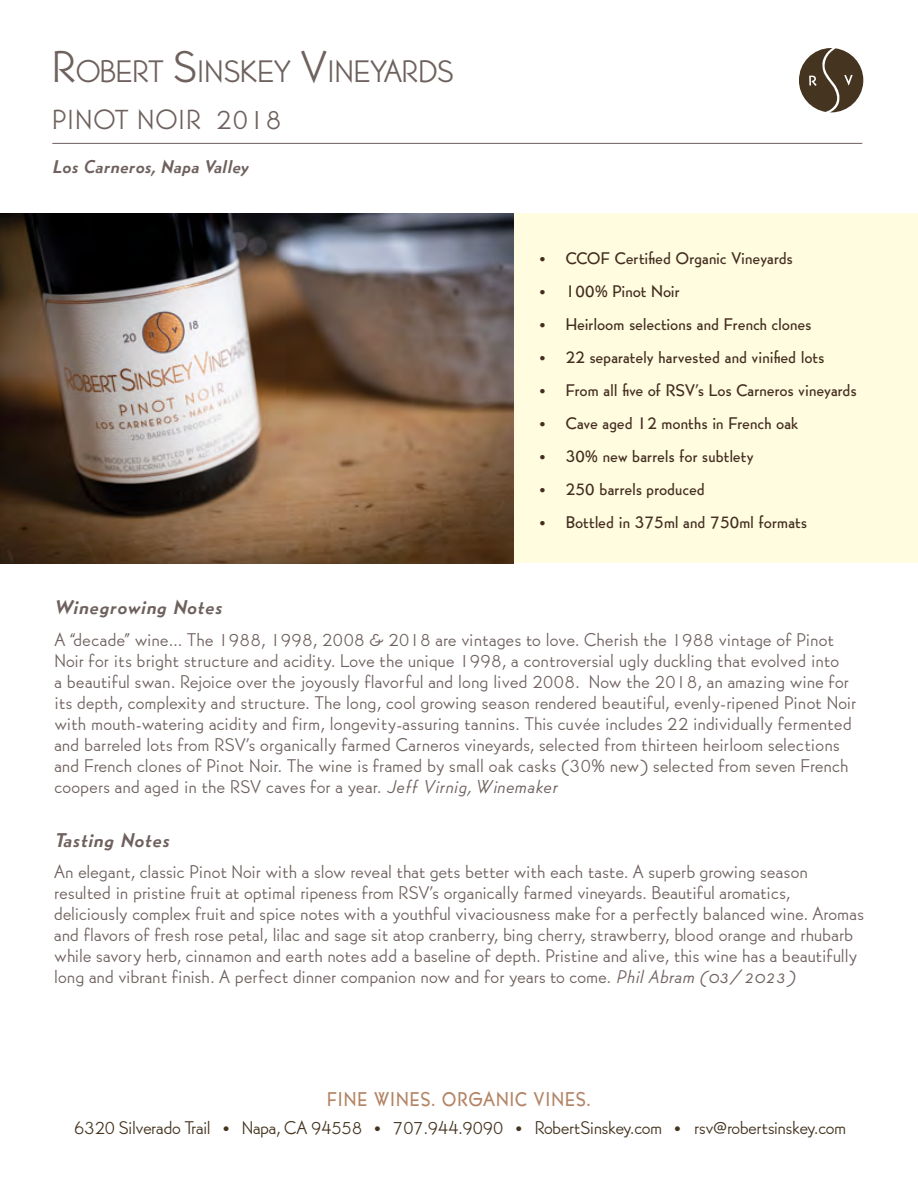
<style>
.page{position:relative;width:918px;height:1188px;background:#fff}
.page>*{position:absolute;margin:0;border:0;box-sizing:border-box;transform-origin:0 0}
.t1{font:30.45px "Bernhard Gothic SGOT Std";color:#6e615e}
.t2{font:27px "Bernhard Gothic SGOT Std";letter-spacing:.045em;color:#6e615e}
.t3{font:italic 800 19.5px "Bernhard Gothic SGOT Std";letter-spacing:.025em;color:#6e615e}
.t4{font:500 19.5px "Bernhard Gothic SGOT Std";letter-spacing:.07em;color:#b38465;scale:.9 1}
.t5{font:18px/21px "Bernhard Gothic SGOT Std";letter-spacing:.01em;color:#6e615e}
.t6{font:18px "Bernhard Gothic SGOT Std";letter-spacing:-.01em;color:#443420}
.t7{font:italic 800 18px "Bernhard Gothic SGOT Std";letter-spacing:.015em;color:#6e615e}
.t8{font:500 16.5px "Bernhard Gothic SGOT Std";letter-spacing:.02em;color:#432d20}
.s1{font-size:43.5px}
.s2{font-style:italic}
.s3{font-weight:500}
</style>
<div class="page">
<div style="left:506px;top:214px;width:412px;height:349px;background:#fffcdf"></div>
<img style="left:0;top:214px;width:513px;height:349px">
<svg style="left:799px;top:48px;width:64px;height:64px"></svg>
<hr style="left:52px;top:143px;width:810px;height:1px;background:#6e615e">
<h1 class="t1" style="left:52px;top:52px;width:401px"><span class="s1">R</span>OBERT <span class="s1">S</span>INSKEY <span class="s1">V</span>INEYARDS</h1>
<h2 class="t2" style="left:52px;top:103px;width:230px">PINOT NOIR 2018</h2>
<p class="t7" style="left:52px;top:155px;width:197px">Los Carneros, Napa Valley</p>
<p class="t8" style="left:539px;top:247px;width:255px">• CCOF Certified Organic Vineyards</p>
<p class="t8" style="left:539px;top:280px;width:142px">• 100% Pinot Noir</p>
<p class="t8" style="left:539px;top:313px;width:274px">• Heirloom selections and French clones</p>
<p class="t8" style="left:539px;top:346px;width:287px">• 22 separately harvested and vinified lots</p>
<p class="t8" style="left:539px;top:379px;width:319px">• From all five of RSV’s Los Carneros vineyards</p>
<p class="t8" style="left:539px;top:412px;width:261px">• Cave aged 12 months in French oak</p>
<p class="t8" style="left:539px;top:445px;width:216px">• 30% new barrels for subtlety</p>
<p class="t8" style="left:539px;top:478px;width:168px">• 250 barrels produced</p>
<p class="t8" style="left:539px;top:511px;width:270px">• Bottled in 375ml and 750ml formats</p>
<p class="t3" style="left:54px;top:595px;width:169px">Winegrowing Notes</p>
<p class="t5" style="left:54px;top:629px;width:803px">A “decade” wine… The 1988, 1998, 2008 &amp; 2018 are vintages to love. Cherish the 1988 vintage of Pinot Noir for its bright structure and acidity. Love the unique 1998, a controversial ugly duckling that evolved into<br>a beautiful swan. Rejoice over the joyously flavorful and long lived 2008. Now the 2018, an amazing wine for its depth, complexity and structure. The long, cool growing season rendered beautiful, evenly-ripened Pinot Noir with mouth-watering acidity and firm, longevity-assuring tannins. This cuvée includes 22 individually fermented and barreled lots from RSV’s organically farmed Carneros vineyards, selected from thirteen heirloom selections and French clones of Pinot Noir. The wine is framed by small oak casks (30% new) selected from seven French coopers and aged in the RSV caves for a year. <span class="s2">Jeff Virnig, Winemaker</span></p>
<p class="t3" style="left:55px;top:827px;width:116px">Tasting Notes</p>
<p class="t5" style="left:54px;top:861px;width:811px">An elegant, classic Pinot Noir with a slow reveal that gets better with each taste. A superb growing season resulted in pristine fruit at optimal ripeness from RSV’s organically farmed vineyards. Beautiful aromatics, deliciously complex fruit and spice notes with a youthful vivaciousness make for a perfectly balanced wine. Aromas and flavors of fresh rose petal, lilac and sage sit atop cranberry, bing cherry, strawberry, blood orange and rhubarb while savory herb, cinnamon and earth notes add a baseline of depth. Pristine and alive, this wine has a beautifully long and vibrant finish. A perfect dinner companion now and for years to come. <span class="s2">Phil Abram (03/2023)</span></p>
<p class="t4" style="left:327px;top:1086px;width:294px">FINE WINES. ORGANIC VINES.</p>
<p class="t6" style="left:74px;top:1116px;width:773px">6320 Silverado Trail <span class="s3">•</span> Napa, CA 94558 <span class="s3">•</span> 707.944.9090 <span class="s3">•</span> RobertSinskey.com <span class="s3">•</span> rsv@robertsinskey.com</p>
</div>
